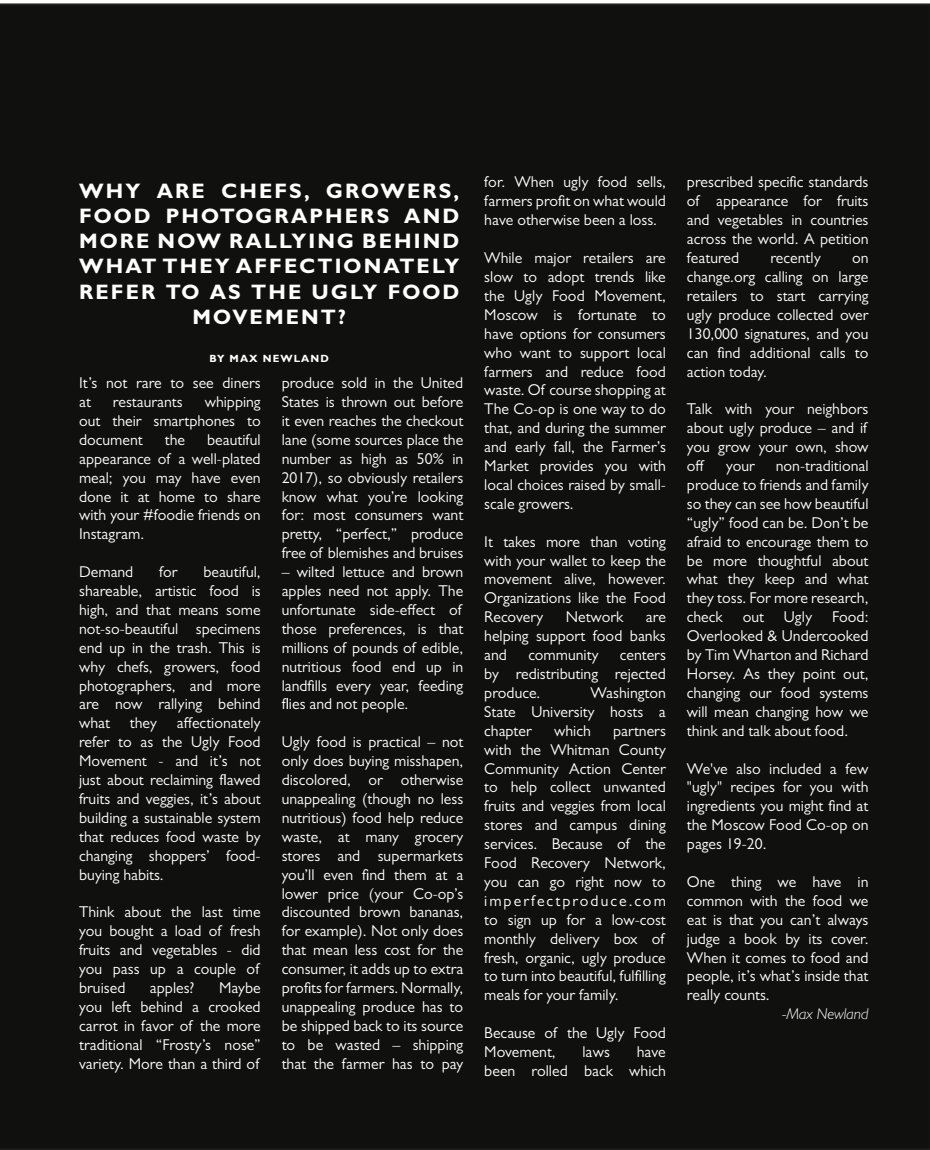
<style>
.page{position:relative;width:930px;height:1150px;background:#fff}
.page>*{position:absolute;margin:0;border:0;box-sizing:border-box;transform-origin:0 0}
.t1{font:700 21px/25.2px "Gill Sans MT Pro";letter-spacing:.1em;color:#fff;text-align:center}
.t2{font:15.75px/18.9px "Gill Sans MT Pro";color:#fff;text-align:justify}
.t3{font:italic 300 15.75px "Gill Sans MT Pro";color:#fff}
.t4{font:700 10.5px "Gill Sans MT Pro";letter-spacing:.1em;color:#fff}
</style>
<div class="page">
<div style="left:0;top:3px;width:929px;height:1147px;background:#10110f"></div>
<h1 class="t1" style="left:79px;top:178px;width:381px">WHY ARE CHEFS, GROWERS,<br>FOOD PHOTOGRAPHERS AND<br>MORE NOW RALLYING BEHIND<br>WHAT THEY AFFECTIONATELY<br>REFER TO AS THE UGLY FOOD<br>MOVEMENT?</h1>
<p class="t4" style="left:209px;top:351px;width:121px">BY MAX NEWLAND</p>
<p class="t2" style="left:79px;top:373px;width:183px">It’s not rare to see diners at</p>
<p class="t2" style="left:79px;top:392px;width:183px;text-indent:125px">whipping out their smartphones to document</p>
<p class="t2" style="left:113px;top:392px;width:71px">restaurants</p>
<p class="t2" style="left:79px;top:430px;width:183px;text-indent:128px">beautiful appearance of a well-plated meal; you may have even done it at home to share with your #foodie friends on Instagram.</p>
<p class="t2" style="left:79px;top:562px;width:56px">Demand</p>
<p class="t2" style="left:159px;top:562px;width:20px">for</p>
<p class="t2" style="left:165px;top:430px;width:22px">the</p>
<p class="t2" style="left:79px;top:562px;width:183px;text-indent:124px">beautiful, shareable, artistic food is high, and that means some not-so-beautiful specimens end up in the trash. This is why chefs, growers, food photographers, and more are now rallying behind what</p>
<p class="t2" style="left:79px;top:713px;width:183px;text-indent:98px">affectionately refer to as the Ugly Food Movement - and it’s not just about reclaiming flawed fruits and veggies, it’s about building a sustainable system that reduces food waste by changing shoppers’ food&shy;buying habits.</p>
<p class="t2" style="left:79px;top:902px;width:183px">Think about the last time you bought a load of fresh fruits and vegetables - did you pass up a couple of bruised</p>
<p class="t2" style="left:130px;top:713px;width:28px">they</p>
<p class="t2" style="left:150px;top:978px;width:46px">apples?</p>
<p class="t2" style="left:79px;top:978px;width:183px;text-indent:140px">Maybe you left behind a crooked carrot in favor of the more traditional “Frosty’s nose” variety. More than a third of</p>
<p class="t2" style="left:281px;top:373px;width:183px">produce sold in the United States is thrown out before it even reaches the checkout lane (some sources place the number as high as 50% in 2017), so obviously retailers know what you’re looking for: most consumers want pretty, “perfect,” produce free of blemishes and bruises</p>
<p class="t2" style="left:281px;top:562px;width:183px">– wilted lettuce and brown apples need not apply. The unfortunate side-effect of those preferences, is that millions of pounds of edible, nutritious food end up in landfills every year, feeding flies and not people.</p>
<p class="t2" style="left:281px;top:732px;width:183px">Ugly food is practical – not only does buying misshapen, discolored, or otherwise unappealing (though no less nutritious) food help reduce waste, at many grocery stores and supermarkets you’ll even find them at a lower price (your Co-op’s discounted brown bananas, for example). Not only does that mean less cost for the consumer, it adds up to extra profits for farmers. Normally, unappealing produce has to be shipped back to its source to be wasted – shipping that the farmer has to pay</p>
<p class="t2" style="left:484px;top:173px;width:183px">for. When ugly food sells, farmers profit on what would have otherwise been a loss.</p>
<p class="t2" style="left:484px;top:248px;width:183px">While major retailers are slow to adopt trends like the Ugly Food Movement, Moscow is fortunate to have options for consumers who want to support local farmers and reduce food waste. Of course shopping at The Co-op is one way to do that, and during the summer and early fall, the Farmer’s Market provides you with local choices raised by small&shy;scale growers.</p>
<p class="t2" style="left:484px;top:532px;width:183px">It takes more than voting with your wallet to keep the movement alive, however.<br>Organizations like the Food Recovery</p>
<p class="t2" style="left:565px;top:607px;width:59px">Network</p>
<p class="t2" style="left:484px;top:607px;width:183px;text-indent:161px">are helping support food banks and</p>
<p class="t2" style="left:528px;top:645px;width:72px">community</p>
<p class="t2" style="left:484px;top:645px;width:183px;text-indent:135px">centers by redistributing rejected produce.</p>
<p class="t2" style="left:484px;top:683px;width:183px;text-indent:106px">Washington State University hosts a chapter</p>
<p class="t2" style="left:554px;top:721px;width:38px">which</p>
<p class="t2" style="left:484px;top:721px;width:183px;text-indent:129px">partners with the Whitman County Community Action Center to help collect unwanted fruits and veggies from local stores and campus dining services. Because of the Food Recovery Network, you can go right now to imperfectproduce.com to sign up for a low-cost monthly delivery box of fresh, organic, ugly produce to turn into beautiful, fulfilling meals for your family.</p>
<p class="t2" style="left:484px;top:1023px;width:183px">Because of the Ugly Food<br>Movement,</p>
<p class="t2" style="left:484px;top:1042px;width:183px;text-align:right">have<br>been rolled back which</p>
<p class="t2" style="left:582px;top:1042px;width:29px">laws</p>
<p class="t2" style="left:686px;top:173px;width:183px">prescribed specific standards of appearance for fruits and vegetables in countries across the world. A petition featured</p>
<p class="t2" style="left:770px;top:248px;width:52px">recently</p>
<p class="t2" style="left:686px;top:248px;width:183px;text-indent:165px">on change.org calling on large retailers to start carrying ugly produce collected over 130,000 signatures, and you can find additional calls to action today.</p>
<p class="t2" style="left:686px;top:399px;width:183px">Talk with your neighbors about ugly produce – and if you grow your own, show off</p>
<p class="t2" style="left:686px;top:456px;width:183px;text-indent:89px">non-traditional produce to friends and family so they can see how beautiful “ugly” food can be. Don’t be afraid to encourage them to be more thoughtful about what they keep and what they toss. For more research, check</p>
<p class="t2" style="left:726px;top:456px;width:30px">your</p>
<p class="t2" style="left:686px;top:607px;width:183px;text-indent:145px">Food:<br>Overlooked &amp; Undercooked by Tim Wharton and Richard Horsey. As they point out, changing our food systems will mean changing how we think and talk about food.</p>
<p class="t2" style="left:686px;top:758px;width:183px">We've also included a few "ugly" recipes for you with ingredients you might find at the Moscow Food Co-op on pages 19-20.</p>
<p class="t2" style="left:686px;top:872px;width:183px">One thing we have in common with the food we eat is that you can’t always judge a book by its cover.<br>When it comes to food and people, it’s what’s inside that really counts.</p>
<p class="t3" style="left:782px;top:1004px;width:88px">-Max Newland</p>
<p class="t2" style="left:742px;top:607px;width:23px">out</p>
<p class="t2" style="left:783px;top:607px;width:30px">Ugly</p>
</div>
